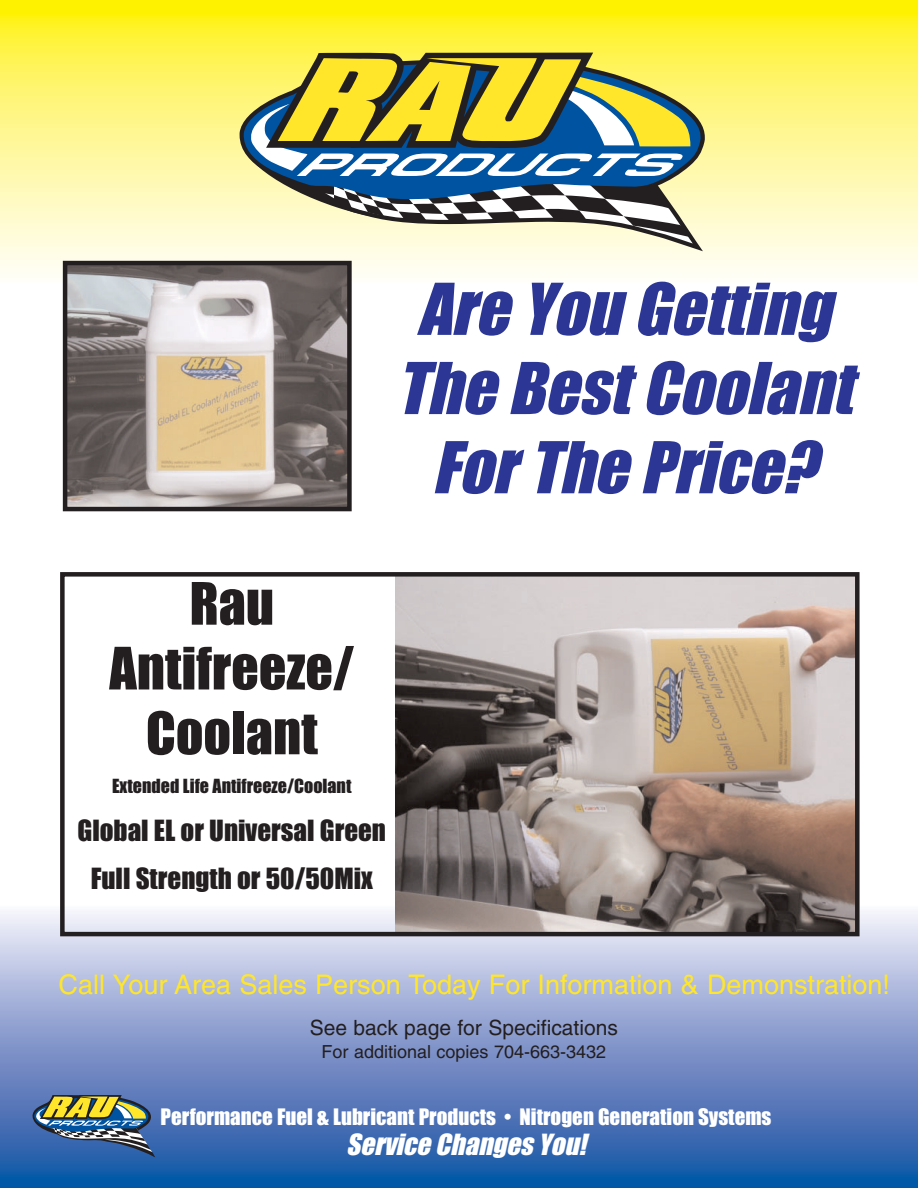
<style>
.page{position:relative;width:918px;height:1188px;background:#fff}
.page>*{position:absolute;margin:0;border:0;box-sizing:border-box;transform-origin:0 0}
.t1{font:italic 66px/79.2px "Impact";color:#2c3795;text-align:center}
.t2{font:54px/64.8px "Impact";color:#231f20;text-align:center}
.t3{font:27px "Helvetica";color:#ffe62b}
.t4{font:27px/48px "Impact";color:#231f20;text-align:center}
.t5{font:italic 27px "Impact";color:#fff}
.t6{font:21px "Impact";color:#fff}
.t7{font:21px "Helvetica";color:#231f20}
.t8{font:18px "Helvetica";color:#231f20}
.t9{font:18px "Impact";color:#231f20}
</style>
<div class="page">
<svg style="left:0;top:0;width:918px;height:284px;background:#fef684"></svg>
<svg style="left:0;top:911px;width:918px;height:277px;background:#7b96c9"></svg>
<svg style="left:240px;top:59px;width:465px;height:192px;background:#faf7d9"></svg>
<svg style="left:693px;top:63px;width:12px;height:137px;background:#c6c982"></svg>
<svg style="left:240px;top:53px;width:453px;height:191px;background:#a1a97a"></svg>
<svg style="left:33px;top:1095px;width:122px;height:62px;background:#647d84"></svg>
<img style="left:395px;top:577px;width:460px;height:354px">
<div style="left:60px;top:572px;width:800px;height:364px;border:4px solid #231f20"></div>
<img style="left:68px;top:266px;width:279px;height:240px">
<div style="left:63px;top:261px;width:289px;height:250px;border:4px solid #231f20"></div>
<h1 class="t1" style="left:396px;top:275px;width:457px">Are You Getting<br>The Best Coolant<br>For The Price?</h1>
<h2 class="t2" style="left:109px;top:575px;width:246px">Rau<br>Antifreeze/<br>Coolant</h2>
<p class="t9" style="left:112px;top:780px;width:241px">Extended Life Antifreeze/Coolant</p>
<p class="t4" style="left:78px;top:809px;width:310px">Global EL or Universal Green<br>Full Strength or 50/50Mix</p>
<p class="t3" style="left:59px;top:975px;width:833px">Call Your Area Sales Person Today For Information &amp; Demonstration!</p>
<p class="t7" style="left:310px;top:1020px;width:310px">See back page for Specifications</p>
<p class="t8" style="left:322px;top:1045px;width:286px">For additional copies 704-663-3432</p>
<p class="t6" style="left:161px;top:1110px;width:612px">Performance Fuel &amp; Lubricant Products • Nitrogen Generation Systems</p>
<p class="t5" style="left:346px;top:1136px;width:241px">Service Changes You!</p>
</div>
